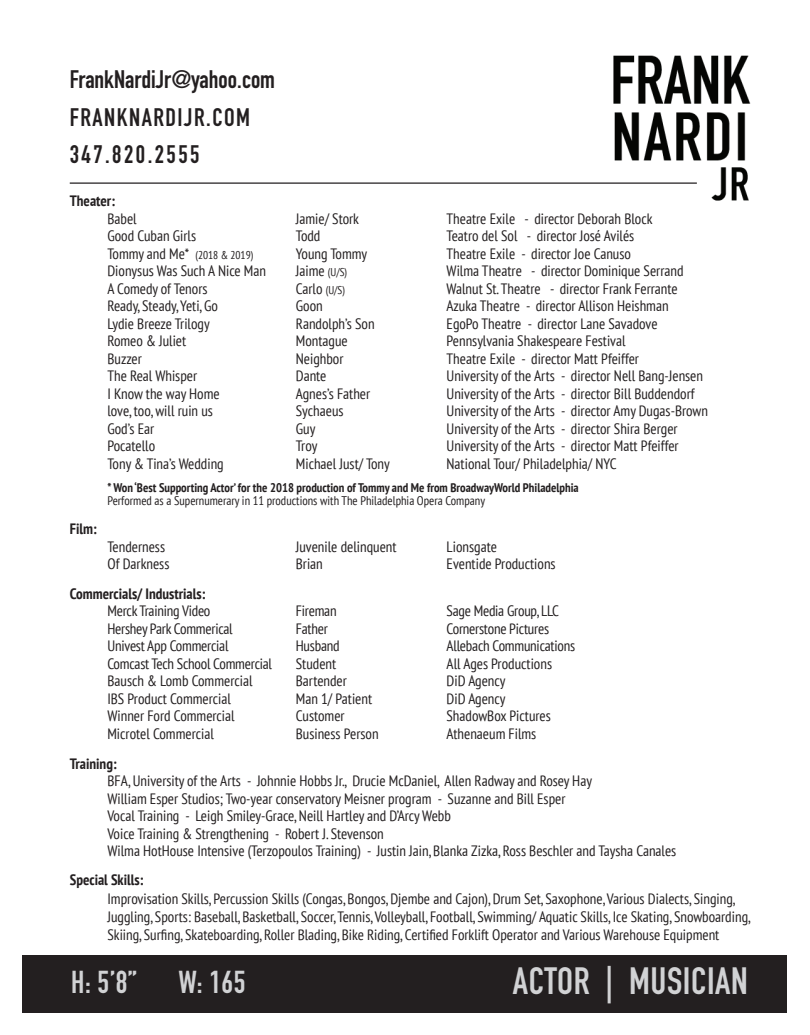
<style>
.page{position:relative;width:810px;height:1035px;background:#fff}
.page>*{position:absolute;margin:0;border:0;box-sizing:border-box;transform-origin:0 0}
.t1{font:700 37.5px "DIN Condensed";letter-spacing:.015em;color:#d1d2d4}
.t2{font:700 31.25px "DIN Condensed";color:#d1d2d4}
.t3{font:700 25px/37.5px "DIN Condensed";letter-spacing:.06em;color:#231f20}
.t4{font:condensed 15px/17.5px "PT Sans";color:#231f20}
.t5{font:700 condensed 15px "PT Sans";color:#231f20}
.t6{font:700 condensed 12.5px "PT Sans";color:#231f20}
.t7{font:condensed 12.5px "PT Sans";color:#231f20}
.s1{font-size:11.25px}
</style>
<div class="page">
<img style="left:613px;top:55px;width:138px;height:146px">
<div style="left:22px;top:955px;width:766px;height:57px;background:#231f20"></div>
<hr style="left:70px;top:182px;width:627px;height:2px;background:#231f20">
<h3 class="t3" style="left:70px;top:61px;width:207px">FrankNardiJr@yahoo.com<br>FRANKNARDIJR.COM<br>347.820.2555</h3>
<p class="t5" style="left:70px;top:191px;width:47px">Theater:</p>
<p class="t4" style="left:107px;top:209px;width:31px">Babel</p>
<p class="t4" style="left:296px;top:209px;width:65px">Jamie/ Stork</p>
<p class="t4" style="left:447px;top:209px;width:207px">Theatre Exile - director Deborah Block</p>
<p class="t4" style="left:107px;top:227px;width:90px">Good Cuban Girls</p>
<p class="t4" style="left:296px;top:227px;width:26px">Todd</p>
<p class="t4" style="left:447px;top:227px;width:189px">Teatro del Sol - director José Avilés</p>
<p class="t4" style="left:107px;top:244px;width:147px">Tommy and Me* <span class="s1">(2018 &amp; 2019)</span></p>
<p class="t4" style="left:296px;top:244px;width:73px">Young Tommy</p>
<p class="t4" style="left:447px;top:244px;width:186px">Theatre Exile - director Joe Canuso</p>
<p class="t4" style="left:107px;top:262px;width:160px">Dionysus Was Such A Nice Man</p>
<p class="t4" style="left:296px;top:262px;width:53px">Jaime <span class="s1">(U/S)</span></p>
<p class="t4" style="left:447px;top:262px;width:238px">Wilma Theatre - director Dominique Serrand</p>
<p class="t4" style="left:107px;top:279px;width:102px">A Comedy of Tenors</p>
<p class="t4" style="left:296px;top:279px;width:51px">Carlo <span class="s1">(U/S)</span></p>
<p class="t4" style="left:447px;top:279px;width:233px">Walnut St. Theatre - director Frank Ferrante</p>
<p class="t4" style="left:107px;top:297px;width:112px">Ready, Steady, Yeti, Go</p>
<p class="t4" style="left:296px;top:297px;width:28px">Goon</p>
<p class="t4" style="left:447px;top:297px;width:224px">Azuka Theatre - director Allison Heishman</p>
<p class="t4" style="left:107px;top:314px;width:104px">Lydie Breeze Trilogy</p>
<p class="t4" style="left:296px;top:314px;width:80px">Randolph’s Son</p>
<p class="t4" style="left:447px;top:314px;width:212px">EgoPo Theatre - director Lane Savadove</p>
<p class="t4" style="left:107px;top:332px;width:80px">Romeo &amp; Juliet</p>
<p class="t4" style="left:296px;top:332px;width:53px">Montague</p>
<p class="t4" style="left:447px;top:332px;width:181px">Pennsylvania Shakespeare Festival</p>
<p class="t4" style="left:107px;top:349px;width:36px">Buzzer</p>
<p class="t4" style="left:296px;top:349px;width:49px">Neighbor</p>
<p class="t4" style="left:447px;top:349px;width:194px">Theatre Exile - director Matt Pfeiffer</p>
<p class="t4" style="left:107px;top:367px;width:91px">The Real Whisper</p>
<p class="t4" style="left:296px;top:367px;width:32px">Dante</p>
<p class="t4" style="left:447px;top:367px;width:258px">University of the Arts - director Nell Bang-Jensen</p>
<p class="t4" style="left:107px;top:384px;width:114px">I Know the way Home</p>
<p class="t4" style="left:296px;top:384px;width:76px">Agnes’s Father</p>
<p class="t4" style="left:447px;top:384px;width:250px">University of the Arts - director Bill Buddendorf</p>
<p class="t4" style="left:107px;top:402px;width:107px">love, too, will ruin us</p>
<p class="t4" style="left:296px;top:402px;width:49px">Sychaeus</p>
<p class="t4" style="left:447px;top:402px;width:263px">University of the Arts - director Amy Dugas-Brown</p>
<p class="t4" style="left:107px;top:419px;width:48px">God’s Ear</p>
<p class="t4" style="left:296px;top:419px;width:21px">Guy</p>
<p class="t4" style="left:447px;top:419px;width:233px">University of the Arts - director Shira Berger</p>
<p class="t4" style="left:107px;top:437px;width:49px">Pocatello</p>
<p class="t4" style="left:296px;top:437px;width:23px">Troy</p>
<p class="t4" style="left:447px;top:437px;width:234px">University of the Arts - director Matt Pfeiffer</p>
<p class="t4" style="left:107px;top:454px;width:118px">Tony &amp; Tina’s Wedding</p>
<p class="t4" style="left:296px;top:454px;width:96px">Michael Just/ Tony</p>
<p class="t4" style="left:447px;top:454px;width:172px">National Tour/ Philadelphia/ NYC</p>
<p class="t6" style="left:107px;top:480px;width:473px">* Won ‘Best Supporting Actor’ for the 2018 production of Tommy and Me from BroadwayWorld Philadelphia</p>
<p class="t7" style="left:107px;top:492px;width:379px">Performed as a Supernumerary in 11 productions with The Philadelphia Opera Company</p>
<p class="t5" style="left:70px;top:519px;width:29px">Film:</p>
<p class="t4" style="left:107px;top:537px;width:59px">Tenderness</p>
<p class="t4" style="left:296px;top:537px;width:102px">Juvenile delinquent</p>
<p class="t4" style="left:447px;top:537px;width:52px">Lionsgate</p>
<p class="t4" style="left:107px;top:555px;width:63px">Of Darkness</p>
<p class="t4" style="left:296px;top:555px;width:29px">Brian</p>
<p class="t4" style="left:447px;top:555px;width:111px">Eventide Productions</p>
<p class="t5" style="left:70px;top:583px;width:137px">Commercials/ Industrials:</p>
<p class="t4" style="left:107px;top:602px;width:104px">Merck Training Video</p>
<p class="t4" style="left:296px;top:602px;width:42px">Fireman</p>
<p class="t4" style="left:447px;top:602px;width:114px">Sage Media Group, LLC</p>
<p class="t4" style="left:107px;top:619px;width:127px">Hershey Park Commerical</p>
<p class="t4" style="left:296px;top:619px;width:34px">Father</p>
<p class="t4" style="left:447px;top:619px;width:104px">Cornerstone Pictures</p>
<p class="t4" style="left:107px;top:637px;width:123px">Univest App Commercial</p>
<p class="t4" style="left:296px;top:637px;width:45px">Husband</p>
<p class="t4" style="left:447px;top:637px;width:130px">Allebach Communications</p>
<p class="t4" style="left:107px;top:654px;width:166px">Comcast Tech School Commercial</p>
<p class="t4" style="left:296px;top:654px;width:42px">Student</p>
<p class="t4" style="left:447px;top:654px;width:107px">All Ages Productions</p>
<p class="t4" style="left:107px;top:672px;width:147px">Bausch &amp; Lomb Commercial</p>
<p class="t4" style="left:296px;top:672px;width:53px">Bartender</p>
<p class="t4" style="left:447px;top:672px;width:60px">DiD Agency</p>
<p class="t4" style="left:107px;top:689px;width:125px">IBS Product Commercial</p>
<p class="t4" style="left:296px;top:689px;width:78px">Man 1/ Patient</p>
<p class="t4" style="left:447px;top:689px;width:60px">DiD Agency</p>
<p class="t4" style="left:107px;top:707px;width:129px">Winner Ford Commercial</p>
<p class="t4" style="left:296px;top:707px;width:50px">Customer</p>
<p class="t4" style="left:447px;top:707px;width:106px">ShadowBox Pictures</p>
<p class="t4" style="left:107px;top:725px;width:108px">Microtel Commercial</p>
<p class="t4" style="left:296px;top:725px;width:84px">Business Person</p>
<p class="t4" style="left:447px;top:725px;width:91px">Athenaeum Films</p>
<p class="t5" style="left:70px;top:753px;width:49px">Training:</p>
<p class="t4" style="left:107px;top:772px;width:570px">BFA, University of the Arts - Johnnie Hobbs Jr., Drucie McDaniel, Allen Radway and Rosey Hay<br>William Esper Studios; Two-year conservatory Meisner program - Suzanne and Bill Esper<br>Vocal Training - Leigh Smiley-Grace, Neill Hartley and D’Arcy Webb<br>Voice Training &amp; Strengthening - Robert J. Stevenson<br>Wilma HotHouse Intensive (Terzopoulos Training) - Justin Jain, Blanka Zizka, Ross Beschler and Taysha Canales</p>
<p class="t5" style="left:70px;top:870px;width:75px">Special Skills:</p>
<p class="t4" style="left:107px;top:889px;width:645px;line-height:18.1px">Improvisation Skills, Percussion Skills (Congas, Bongos, Djembe and Cajon), Drum Set, Saxophone, Various Dialects, Singing,<br>Juggling, Sports: Baseball, Basketball, Soccer, Tennis, Volleyball, Football, Swimming/ Aquatic Skills, Ice Skating, Snowboarding,<br>Skiing, Surfing, Skateboarding, Roller Blading, Bike Riding, Certified Forklift Operator and Various Warehouse Equipment</p>
<h2 class="t2" style="left:71px;top:961px;width:67px">H: 5’8”</h2>
<h2 class="t2" style="left:178px;top:961px;width:68px">W: 165</h2>
<h1 class="t1" style="left:513px;top:956px;width:236px">ACTOR | MUSICIAN</h1>
</div>
